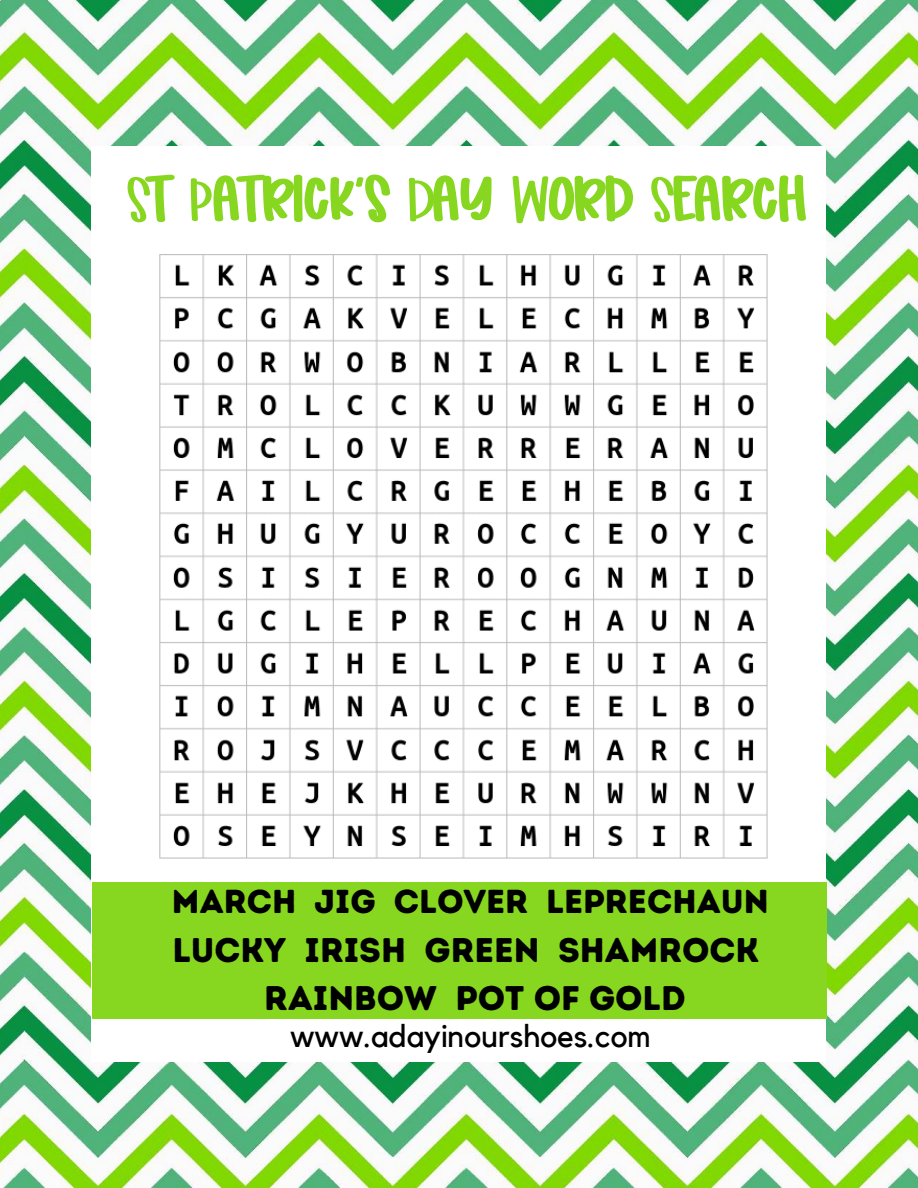
<style>
.page{position:relative;width:918px;height:1188px;background:#fff}
.page>*{position:absolute;margin:0;border:0;box-sizing:border-box;transform-origin:0 0}
.t1{font:61.95px "CLN Buzzword HL Regular";color:#87d61f}
.t2{font:34.2px/47.7px "Intro Rust Base";color:#000;text-align:center}
.t3{font:33.3px "Intro Rust Base";color:#000}
.t4{font:31.5px "Kollektif";color:#000}
</style>
<div class="page">
<img style="left:0;top:0;width:918px;height:1188px">
<div style="left:92px;top:147px;width:734px;height:915px;background:#fff"></div>
<img style="left:159px;top:254px;width:609px;height:605px">
<div style="left:92px;top:882px;width:734px;height:136px;background:#87d61f"></div>
<h1 class="t1" style="left:127px;top:172px;width:682px">ST PATRICK'S DAY WORD SEARCH</h1>
<p class="t3" style="left:172px;top:881px;width:598px">MARCH JIG CLOVER LEPRECHAUN</p>
<p class="t2" style="left:172px;top:927px;width:588px">LUCKY IRISH GREEN SHAMROCK<br>RAINBOW POT OF GOLD</p>
<p class="t4" style="left:290px;top:1017px;width:362px">www.adayinourshoes.com</p>
</div>
